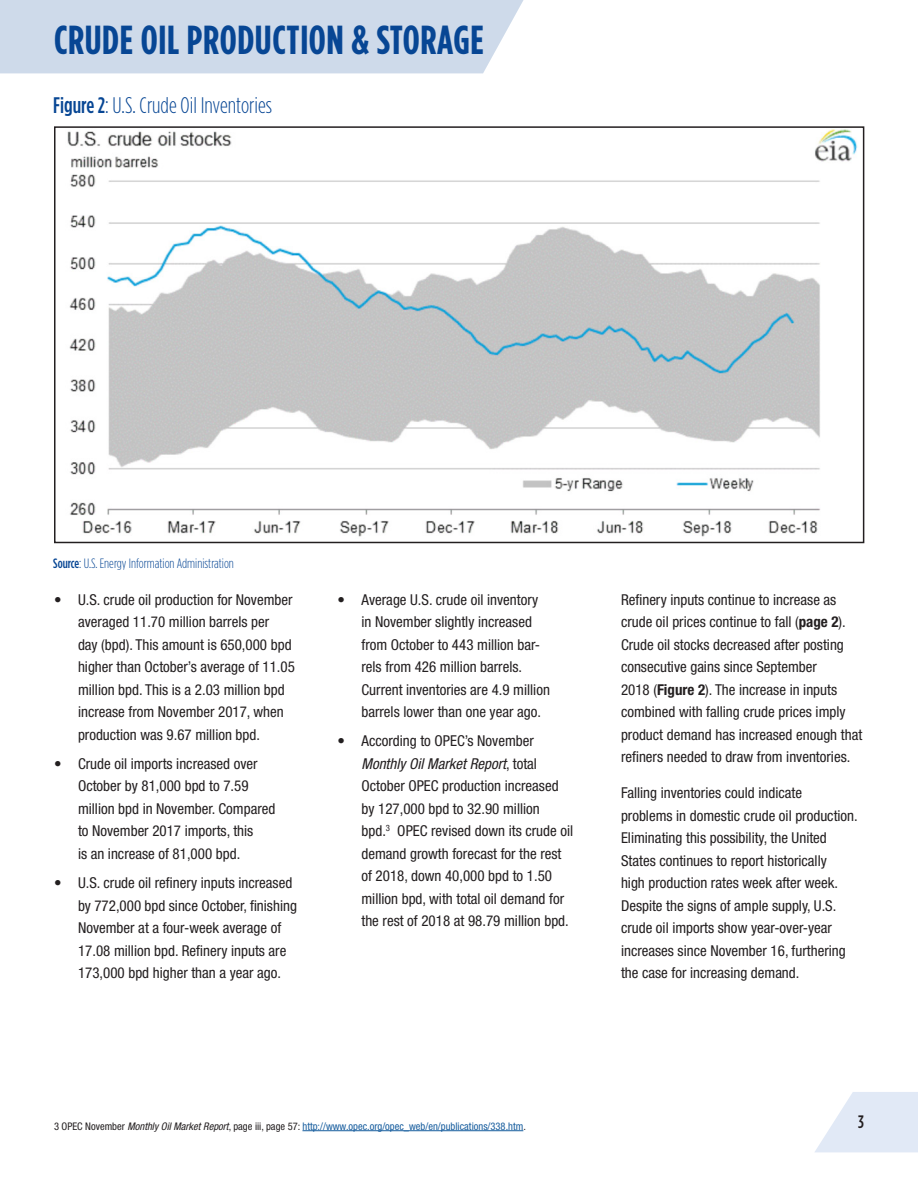
<style>
.page{position:relative;width:918px;height:1188px;background:#fff}
.page>*{position:absolute;margin:0;border:0;box-sizing:border-box;transform-origin:0 0}
.Article_Title{font:700 condensed 40.5px "Gotham HTF";letter-spacing:.015em;color:#074694}
.Paragraph_Style_1{font:300 condensed 22.5px "Gotham HTF";color:#074694}
.Paragraph_Style{font:500 condensed 18px "Gotham HTF";color:#231f20}
.Paragraph_Style-2{font:condensed 15px/22.5px "Helvetica Neue LT Std";color:#231f20}
.Paragraph_Style_1-2{font:300 condensed 13.5px "Gotham HTF";color:#074694}
.Paragraph_Style-3{font:condensed 10.5px "Helvetica Neue LT Std";color:#175d9e}
.s1{font-weight:500}
.s2{font-style:italic}
.s3{font-weight:700}
.s4{color:#231f20}
.s5{font-style:italic;color:#231f20}
</style>
<div class="page">
<div style="left:0;top:0;width:524px;height:73px;background:#cedaea"></div>
<svg style="left:815px;top:1092px;width:103px;height:60px"></svg>
<img style="left:67px;top:129px;width:791px;height:408px">
<div style="left:54px;top:126px;width:810px;height:417px;border:2px solid #231f20"></div>
<hr style="left:302px;top:1130px;width:221px;height:1px;background:#175d9e">
<p class="Article_Title" style="left:54px;top:17px;width:431px">CRUDE OIL PRODUCTION &amp; STORAGE</p>
<p class="Paragraph_Style_1" style="left:53px;top:94px;width:220px"><span class="s1">Figure 2</span>: U.S. Crude Oil Inventories</p>
<p class="Paragraph_Style_1-2" style="left:53px;top:556px;width:182px"><span class="s1">Source</span>: U.S. Energy Information Administration</p>
<p class="Paragraph_Style-2" style="left:78px;top:588px;width:218px;text-indent:-24px">• U.S. crude oil production for November averaged 11.70 million barrels per<br>day (bpd). This amount is 650,000 bpd higher than October’s average of 11.05 million bpd. This is a 2.03 million bpd increase from November 2017, when production was 9.67 million bpd.</p>
<p class="Paragraph_Style-2" style="left:78px;top:752px;width:199px;text-indent:-24px">• Crude oil imports increased over<br>October by 81,000 bpd to 7.59 million bpd in November. Compared to November 2017 imports, this<br>is an increase of 81,000 bpd.</p>
<p class="Paragraph_Style-2" style="left:78px;top:872px;width:220px;text-indent:-24px">• U.S. crude oil refinery inputs increased by 772,000 bpd since October, finishing November at a four-week average of 17.08 million bpd. Refinery inputs are 173,000 bpd higher than a year ago.</p>
<p class="Paragraph_Style-2" style="left:362px;top:588px;width:190px;text-indent:-24px">• Average U.S. crude oil inventory in November slightly increased from October to 443 million bar&shy;rels from 426 million barrels.<br>Current inventories are 4.9 million barrels lower than one year ago.</p>
<p class="Paragraph_Style-2" style="left:361px;top:730px;width:213px;text-indent:-24px">• According to OPEC’s November <span class="s2">Monthly Oil Market Report</span>, total October OPEC production increased by 127,000 bpd to 32.90 million<br>bpd.<sup>3</sup> OPEC revised down its crude oil demand growth forecast for the rest of 2018, down 40,000 bpd to 1.50 million bpd, with total oil demand for the rest of 2018 at 98.79 million bpd.</p>
<p class="Paragraph_Style-2" style="left:621px;top:588px;width:243px">Refinery inputs continue to increase as crude oil prices continue to fall (<span class="s3">page 2</span>).<br>Crude oil stocks decreased after posting consecutive gains since September<br>2018 (<span class="s3">Figure 2</span>). The increase in inputs combined with falling crude prices imply product demand has increased enough that refiners needed to draw from inventories.</p>
<p class="Paragraph_Style-2" style="left:621px;top:782px;width:238px">Falling inventories could indicate<br>problems in domestic crude oil production.<br>Eliminating this possibility, the United States continues to report historically<br>high production rates week after week.<br>Despite the signs of ample supply, U.S. crude oil imports show year-over-year increases since November 16, furthering the case for increasing demand.</p>
<p class="Paragraph_Style-3" style="left:54px;top:1120px;width:473px"><span class="s4">3 OPEC November</span> <span class="s5">Monthly Oil Market Report</span><span class="s4">, page iii, page 57:</span> http://www.opec.org/opec_web/en/publications/338.htm<span class="s4">.</span></p>
<p class="Paragraph_Style" style="left:858px;top:1112px;width:7px">3</p>
</div>
